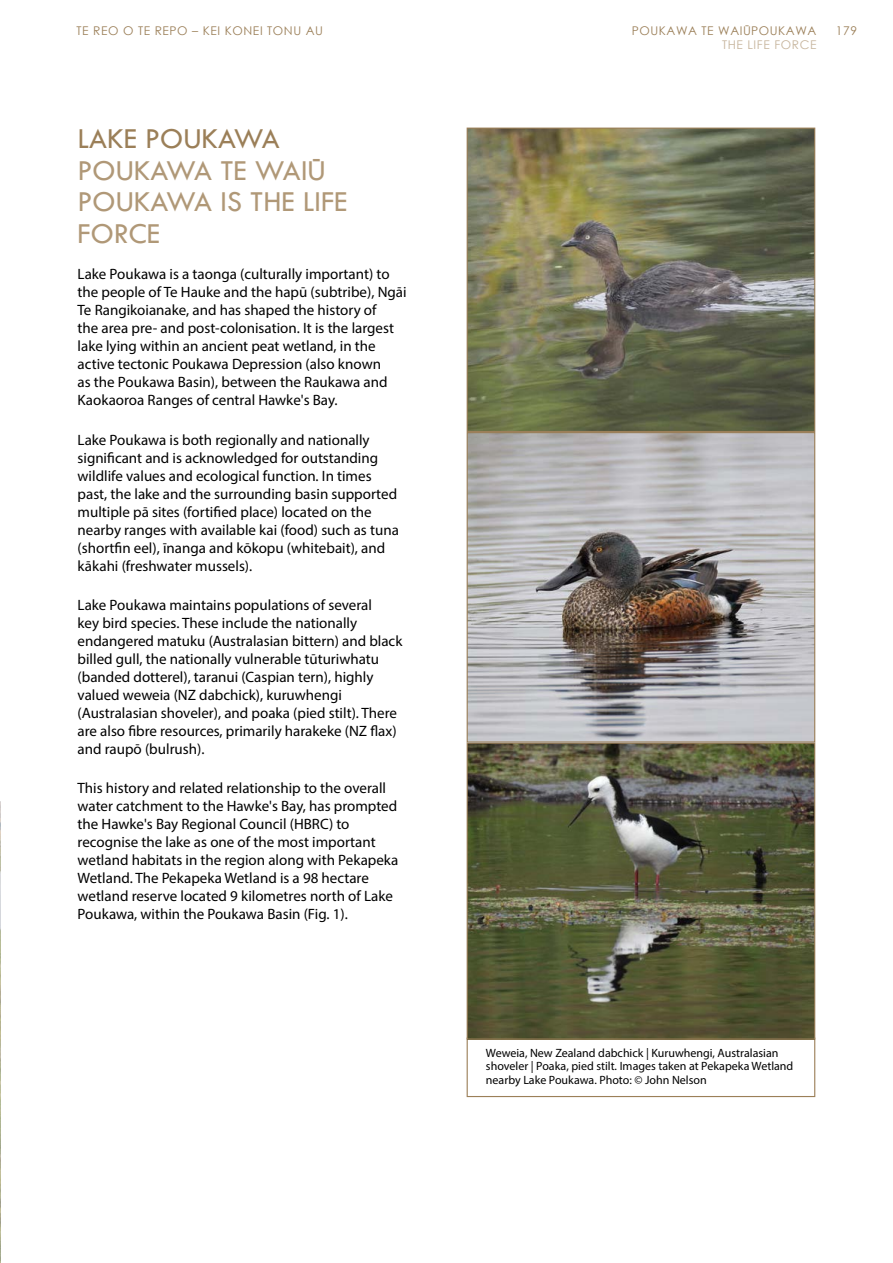
<style>
.page{position:relative;width:893px;height:1263px;background:#fff}
.page>*{position:absolute;margin:0;border:0;box-sizing:border-box;transform-origin:0 0}
.t1{font:30px/45px "Tw Cen";color:#b09877}
.t2{font:30px "Tw Cen";color:#9b7f58}
.t3{font:15px/18px "Myriad Pro";color:#000}
.t4{font:12px/13.5px "Myriad Pro";color:#000}
.t5{font:12px "Century Gothic";letter-spacing:.05em;color:#9b7f58}
.t6{font:12px "Century Gothic";letter-spacing:.05em;color:#c6b49c}
</style>
<div class="page">
<div style="left:467px;top:1037px;width:348px;height:60px;background:#fff;border:1px solid #9b7f58"></div>
<img style="left:469px;top:744px;width:344px;height:294px">
<div style="left:467px;top:742px;width:348px;height:298px;border:1px solid #9b7f58"></div>
<svg style="left:469px;top:434px;width:344px;height:306px;background:#a7a4a5"></svg>
<div style="left:467px;top:432px;width:348px;height:310px;border:1px solid #9b7f58"></div>
<img style="left:469px;top:130px;width:344px;height:300px">
<div style="left:467px;top:128px;width:348px;height:304px;border:1px solid #9b7f58"></div>
<img style="left:0;top:801px;width:1px;height:462px">
<p class="t5" style="left:745px;top:16px;width:5px">-</p>
<p class="t6" style="left:722px;top:36px;width:96px">THE LIFE FORCE</p>
<p class="t5" style="left:632px;top:22px;width:186px">POUKAWA TE WAIUPOUKAWA</p>
<p class="t5" style="left:77px;top:22px;width:248px">TE REO O TE REPO – KEI KONEI TONU AU</p>
<p class="t5" style="left:836px;top:22px;width:23px">179</p>
<h1 class="t2" style="left:78px;top:121px;width:204px">LAKE POUKAWA</h1>
<h1 class="t1" style="left:78px;top:148px;width:250px">POUKAWA TE WAIU</h1>
<h1 class="t1" style="left:78px;top:134px;width:271px;text-indent:234px">-<br>POUKAWA IS THE LIFE</h1>
<h1 class="t1" style="left:78px;top:211px;width:84px">FORCE</h1>
<p class="t3" style="left:78px;top:265px;width:331px">Lake Poukawa is a taonga (culturally important) to the people of Te Hauke and the hapū (subtribe), Ngāi Te Rangikoianake, and has shaped the history of<br>the area pre- and post-colonisation. It is the largest lake lying within an ancient peat wetland, in the active tectonic Poukawa Depression (also known<br>as the Poukawa Basin), between the Raukawa and Kaokaoroa Ranges of central Hawke's Bay.</p>
<p class="t3" style="left:78px;top:430px;width:323px">Lake Poukawa is both regionally and nationally significant and is acknowledged for outstanding wildlife values and ecological function. In times past, the lake and the surrounding basin supported multiple pā sites (fortified place) located on the nearby ranges with available kai (food) such as tuna (shortfin eel), īnanga and kōkopu (whitebait), and kākahi (freshwater mussels).</p>
<p class="t3" style="left:78px;top:596px;width:326px">Lake Poukawa maintains populations of several<br>key bird species. These include the nationally endangered matuku (Australasian bittern) and black billed gull, the nationally vulnerable tūturiwhatu (banded dotterel), taranui (Caspian tern), highly valued weweia (NZ dabchick), kuruwhengi (Australasian shoveler), and poaka (pied stilt). There are also fibre resources, primarily harakeke (NZ flax) and raupō (bulrush).</p>
<p class="t3" style="left:78px;top:779px;width:322px">This history and related relationship to the overall water catchment to the Hawke's Bay, has prompted the Hawke's Bay Regional Council (HBRC) to recognise the lake as one of the most important wetland habitats in the region along with Pekapeka Wetland. The Pekapeka Wetland is a 98 hectare wetland reserve located 9 kilometres north of Lake Poukawa, within the Poukawa Basin (Fig. 1).</p>
<p class="t4" style="left:486px;top:1046px;width:309px">Weweia, New Zealand dabchick | Kuruwhengi, Australasian shoveler | Poaka, pied stilt. Images taken at Pekapeka Wetland nearby Lake Poukawa. Photo: © John Nelson</p>
</div>
